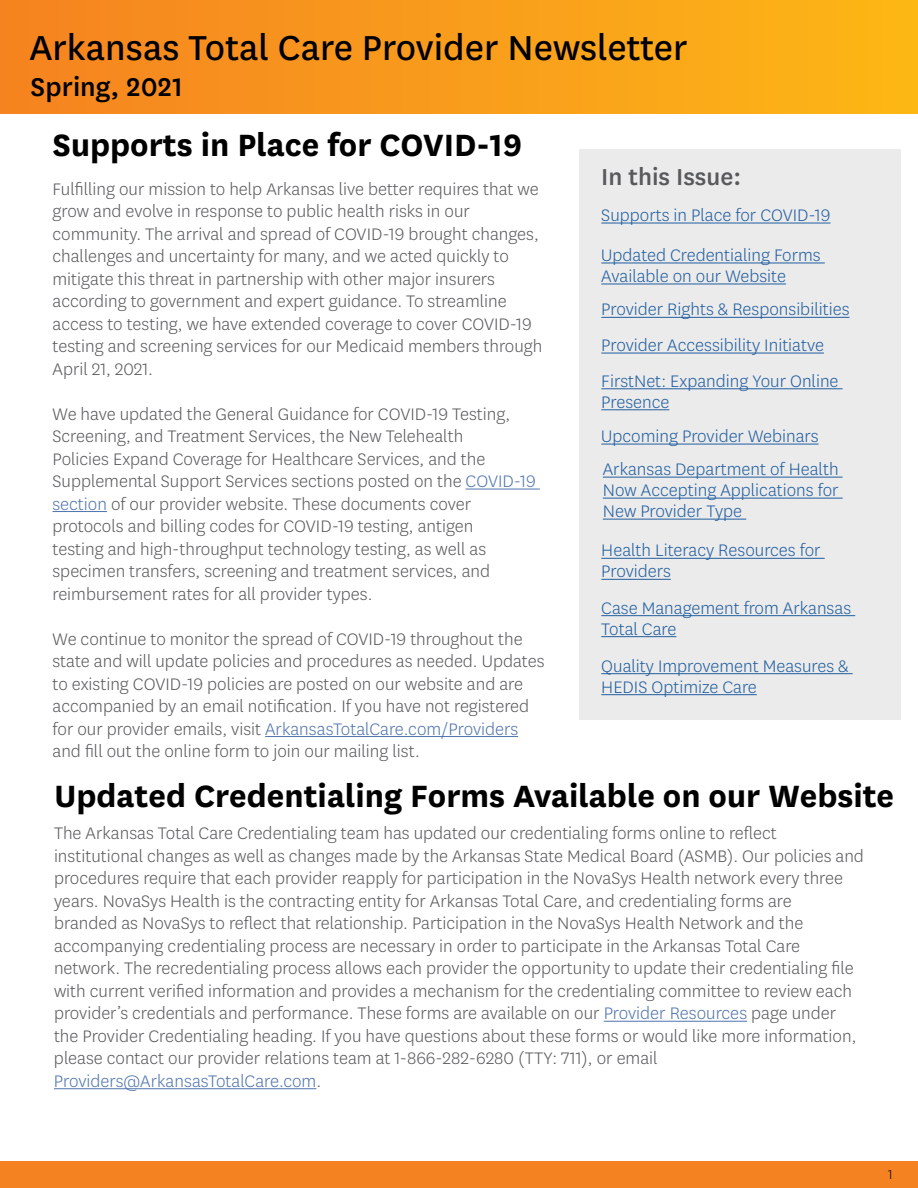
<style>
.page{position:relative;width:918px;height:1188px;background:#fff}
.page>*{position:absolute;margin:0;border:0;box-sizing:border-box;transform-origin:0 0}
.t1{font:40.5px "Centene Sans";color:#000}
.t2{font:700 36px "Centene Sans";color:#000}
.t3{font:500 30px "Centene Sans";letter-spacing:.005em;color:#000}
.t4{font:500 27px "Centene Sans";color:#58595b}
.t5{font:300 19.5px/22.5px "Centene Sans";color:#58595b}
.t6{font:300 19.5px/21px "Centene Sans";color:#215e9e}
.t7{font:300 15px "Centene Sans";color:#000}
.s1{color:#4f73ad}
</style>
<div class="page">
<div style="left:0;top:1161px;width:918px;height:27px;background:#f58220"></div>
<div style="left:0;top:0;width:918px;height:113px;background:linear-gradient(to right,#f58221,#fdb716)"></div>
<div style="left:579px;top:149px;width:322px;height:570px;background:#ebebec"></div>
<hr style="left:601px;top:223px;width:230px;height:1px;background:#215e9e">
<hr style="left:601px;top:262px;width:224px;height:1px;background:#215e9e">
<hr style="left:601px;top:283px;width:185px;height:1px;background:#215e9e">
<hr style="left:601px;top:317px;width:248px;height:1px;background:#215e9e">
<hr style="left:601px;top:353px;width:223px;height:1px;background:#215e9e">
<hr style="left:601px;top:388px;width:242px;height:1px;background:#215e9e">
<hr style="left:601px;top:409px;width:68px;height:1px;background:#215e9e">
<hr style="left:601px;top:444px;width:218px;height:1px;background:#215e9e">
<hr style="left:601px;top:558px;width:224px;height:1px;background:#215e9e">
<hr style="left:601px;top:579px;width:70px;height:1px;background:#215e9e">
<hr style="left:601px;top:615px;width:254px;height:1px;background:#215e9e">
<hr style="left:601px;top:636px;width:75px;height:1px;background:#215e9e">
<hr style="left:601px;top:673px;width:252px;height:1px;background:#215e9e">
<hr style="left:601px;top:694px;width:156px;height:1px;background:#215e9e">
<hr style="left:466px;top:489px;width:74px;height:1px;background:#4f73ad">
<hr style="left:53px;top:511px;width:54px;height:1px;background:#4f73ad">
<hr style="left:265px;top:736px;width:253px;height:1px;background:#4f73ad">
<hr style="left:604px;top:1021px;width:143px;height:1px;background:#4f73ad">
<hr style="left:54px;top:1088px;width:262px;height:1px;background:#4f73ad">
<hr style="left:603px;top:477px;width:240px;height:1px;background:#215e9e">
<hr style="left:603px;top:498px;width:240px;height:1px;background:#215e9e">
<hr style="left:603px;top:519px;width:143px;height:1px;background:#215e9e">
<h1 class="t1" style="left:30px;top:21px;width:660px">Arkansas Total Care Provider Newsletter</h1>
<p class="t3" style="left:31px;top:67px;width:154px">Spring, 2021</p>
<h2 class="t2" style="left:53px;top:120px;width:471px">Supports in Place for COVID-19</h2>
<p class="t5" style="left:53px;top:177px;width:491px">Fulfilling our mission to help Arkansas live better requires that we grow and evolve in response to public health risks in our community. The arrival and spread of COVID-19 brought changes, challenges and uncertainty for many, and we acted quickly to mitigate this threat in partnership with other major insurers according to government and expert guidance. To streamline access to testing, we have extended coverage to cover COVID-19 testing and screening services for our Medicaid members through April 21, 2021.</p>
<p class="t5" style="left:53px;top:402px;width:485px">We have updated the General Guidance for COVID-19 Testing, Screening, and Treatment Services, the New Telehealth<br>Policies Expand Coverage for Healthcare Services, and the Supplemental Support Services sections posted on the <span class="s1">COVID-19 section</span> of our provider website. These documents cover protocols and billing codes for COVID-19 testing, antigen<br>testing and high-throughput technology testing, as well as specimen transfers, screening and treatment services, and reimbursement rates for all provider types.</p>
<p class="t5" style="left:53px;top:627px;width:493px">We continue to monitor the spread of COVID-19 throughout the state and will update policies and procedures as needed. Updates to existing COVID-19 policies are posted on our website and are accompanied by an email notification. If you have not registered for our provider emails, visit <span class="s1">ArkansasTotalCare.com/Providers </span>and fill out the online form to join our mailing list.</p>
<p class="t4" style="left:601px;top:158px;width:141px">In this Issue:</p>
<p class="t6" style="left:601px;top:204px;width:231px">Supports in Place for COVID-19</p>
<p class="t6" style="left:601px;top:244px;width:221px">Updated Credentialing Forms<br>Available on our Website</p>
<p class="t6" style="left:601px;top:298px;width:250px">Provider Rights &amp; Responsibilities</p>
<p class="t6" style="left:601px;top:334px;width:224px">Provider Accessibility Initiatve</p>
<p class="t6" style="left:601px;top:370px;width:239px">FirstNet: Expanding Your Online<br>Presence</p>
<p class="t6" style="left:601px;top:425px;width:219px">Upcoming Provider Webinars</p>
<p class="t6" style="left:603px;top:458px;width:237px;text-align:justify">Arkansas Department of Health Now Accepting Applications for New Provider Type</p>
<p class="t6" style="left:601px;top:539px;width:221px">Health Literacy Resources for<br>Providers</p>
<p class="t6" style="left:601px;top:597px;width:251px">Case Management from Arkansas<br>Total Care</p>
<p class="t6" style="left:601px;top:655px;width:249px">Quality Improvement Measures &amp;<br>HEDIS Optimize Care</p>
<h2 class="t2" style="left:55px;top:770px;width:841px">Updated Credentialing Forms Available on our Website</h2>
<p class="t5" style="left:54px;top:822px;width:811px">The Arkansas Total Care Credentialing team has updated our credentialing forms online to reflect institutional changes as well as changes made by the Arkansas State Medical Board (ASMB). Our policies and procedures require that each provider reapply for participation in the NovaSys Health network every three years. NovaSys Health is the contracting entity for Arkansas Total Care, and credentialing forms are<br>branded as NovaSys to reflect that relationship. Participation in the NovaSys Health Network and the accompanying credentialing process are necessary in order to participate in the Arkansas Total Care network. The recredentialing process allows each provider the opportunity to update their credentialing file with current verified information and provides a mechanism for the credentialing committee to review each provider’s credentials and performance. These forms are available on our <span class="s1">Provider Resources</span> page under the Provider Credentialing heading. If you have questions about these forms or would like more information, please contact our provider relations team at 1-866-282-6280 (TTY: 711), or email <span class="s1">Providers@ArkansasTotalCare.com</span>.</p>
<p class="t7" style="left:888px;top:1165px;width:6px">1</p>
</div>
